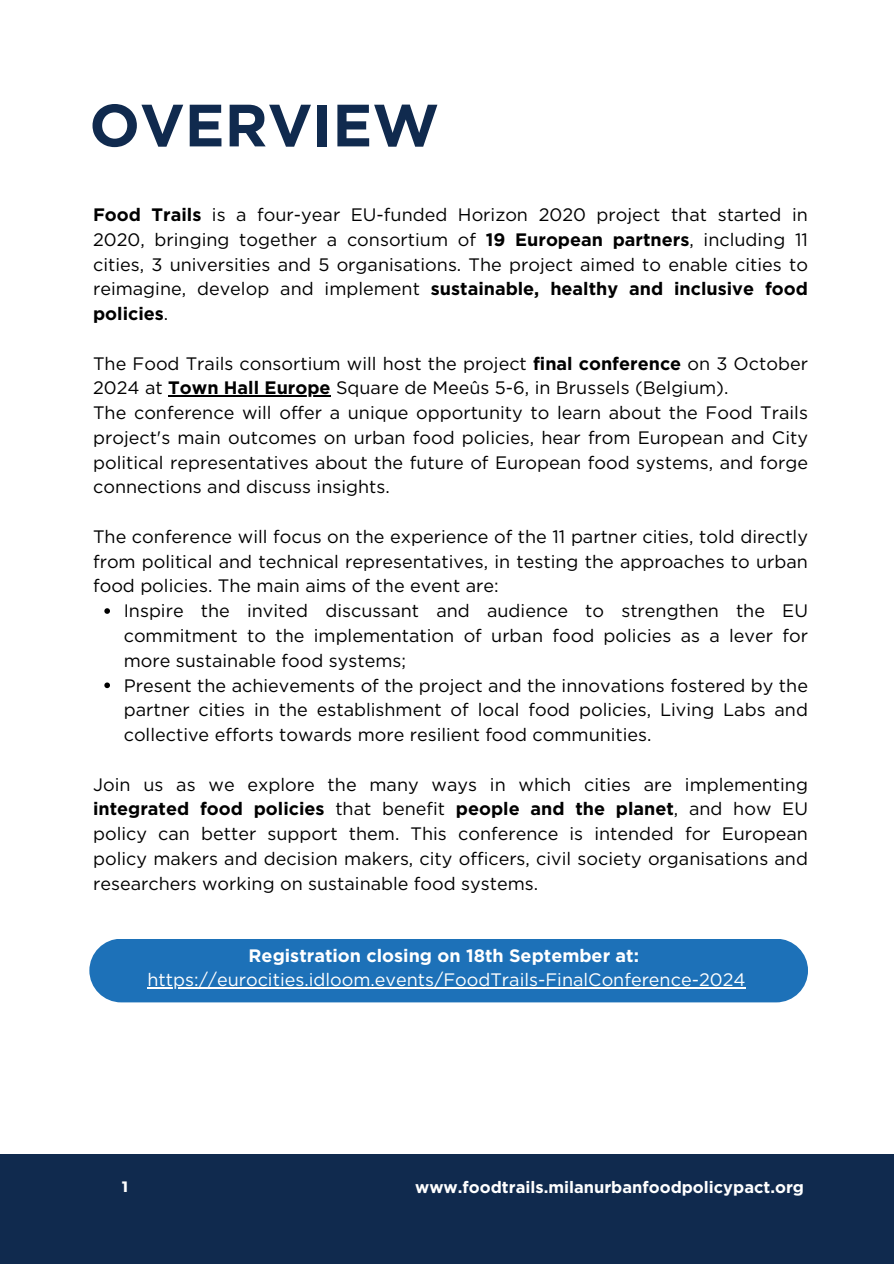
<style>
.page{position:relative;width:894px;height:1264px;background:#fff}
.page>*{position:absolute;margin:0;border:0;box-sizing:border-box;transform-origin:0 0}
.t1{font:700 59.55px "Gotham";color:#102a4e}
.t2{font:18px/24.8px "Gotham";color:#000;text-align:justify}
.t3{font:18px "Gotham";color:#fff}
.t4{font:700 18px "Gotham";color:#fff}
.t5{font:700 16.5px "Gotham";color:#fff}
.t6{font:700 15px "Montserrat";color:#fff}
.s1{font-weight:700}
</style>
<div class="page">
<div style="left:0;top:1154px;width:893px;height:109px;background:#102a4e"></div>
<div style="left:89px;top:938px;width:718px;height:64px;background:#1d71b8;border-radius:32px"></div>
<hr style="left:147px;top:987px;width:598px;height:1px;background:#fff">
<hr style="left:168px;top:395px;width:162px;height:1px;background:#000">
<svg style="left:104px;top:608px;width:6px;height:6px"></svg>
<svg style="left:104px;top:682px;width:6px;height:6px"></svg>
<p class="t1" style="left:89px;top:89px;width:351px">OVERVIEW</p>
<h3 class="t2" style="left:93px;top:202px;width:716px"><span class="s1">Food Trails</span> is a four-year EU-funded Horizon 2020 project that started in 2020, bringing together a consortium of <span class="s1">19 European partners</span>, including 11 cities, 3 universities and 5 organisations. The project aimed to enable cities to reimagine, develop and implement <span class="s1">sustainable, healthy and inclusive food policies</span>.</h3>
<h3 class="t2" style="left:93px;top:351px;width:716px">The Food Trails consortium will host the project <span class="s1">final conference</span> on 3 October<br>2024 at <span class="s1">Town Hall Europe</span> Square de Meeûs 5-6, in Brussels (Belgium).</h3>
<p class="t2" style="left:93px;top:400px;width:716px">The conference will offer a unique opportunity to learn about the Food Trails project's main outcomes on urban food policies, hear from European and City political representatives about the future of European food systems, and forge connections and discuss insights.</p>
<p class="t2" style="left:93px;top:524px;width:716px">The conference will focus on the experience of the 11 partner cities, told directly</p>
<p class="t2" style="left:93px;top:549px;width:716px">from political and technical representatives, in testing the approaches to urban</p>
<p class="t2" style="left:93px;top:573px;width:407px">food policies. The main aims of the event are:</p>
<p class="t2" style="left:124px;top:598px;width:685px">Inspire the invited discussant and audience to strengthen the EU</p>
<p class="t2" style="left:124px;top:623px;width:685px">commitment to the implementation of urban food policies as a lever for</p>
<p class="t2" style="left:124px;top:648px;width:685px;text-align:left">more sustainable food systems;<br>Present the achievements of the project and the innovations fostered by the partner cities in the establishment of local food policies, Living Labs and</p>
<h3 class="t2" style="left:124px;top:722px;width:529px">collective efforts towards more resilient food communities.</h3>
<h3 class="t2" style="left:93px;top:771px;width:716px">Join us as we explore the many ways in which cities are implementing <span class="s1">integrated food policies</span></h3>
<h3 class="t2" style="left:93px;top:796px;width:716px;text-indent:242px">that benefit <span class="s1">people and the planet</span>, and how EU policy can better support them. This conference is intended for European policy makers and decision makers, city officers, civil society organisations and researchers working on sustainable food systems.</h3>
<h1 class="t4" style="left:248px;top:944px;width:392px">Registration closing on 18th September at:</h1>
<h3 class="t3" style="left:147px;top:969px;width:599px">https://eurocities.idloom.events/FoodTrails-FinalConference-2024</h3>
<p class="t6" style="left:122px;top:1176px;width:8px">1</p>
<p class="t5" style="left:415px;top:1177px;width:390px">www.foodtrails.milanurbanfoodpolicypact.org</p>
</div>
